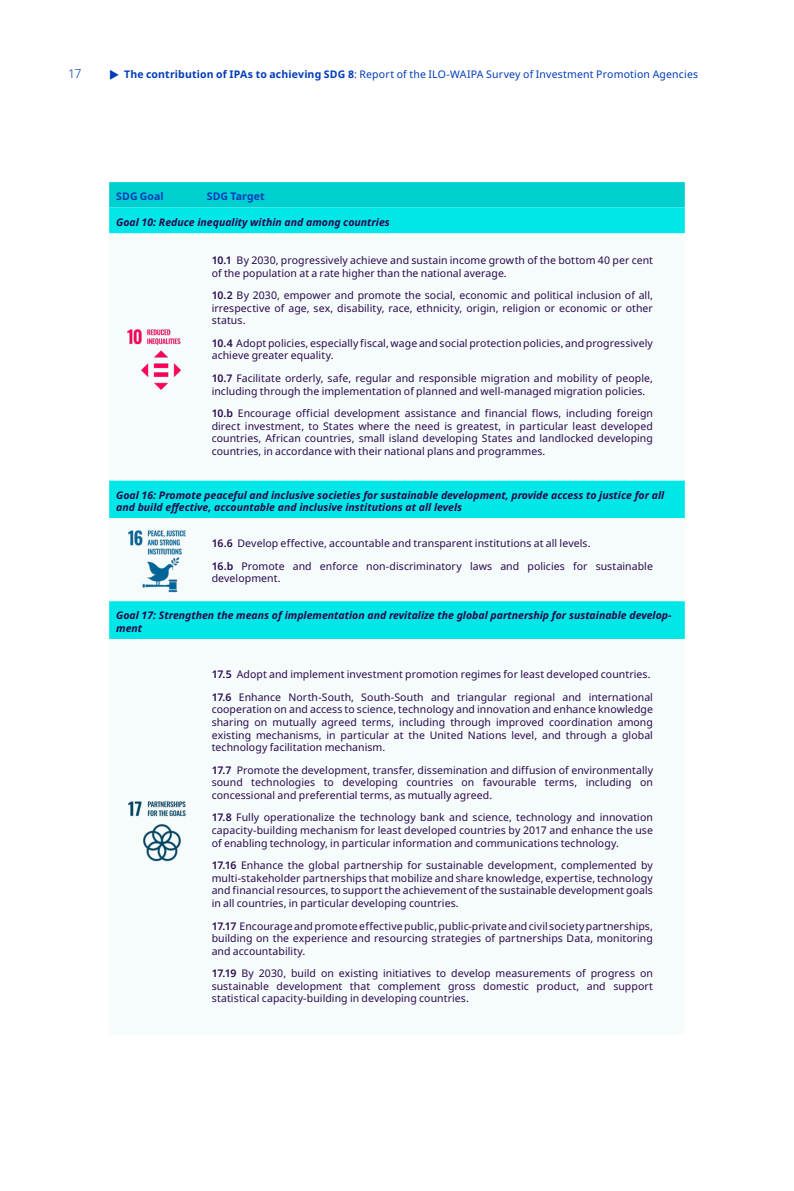
<style>
.page{position:relative;width:794px;height:1191px;background:#fff}
.page>*{position:absolute;margin:0;border:0;box-sizing:border-box;transform-origin:0 0}
.t1{font:300 12.25px "Noto Sans";color:#003bbc}
.t2{font:10.5px/12.6px "Noto Sans";letter-spacing:.005em;color:#28084b;text-align:justify}
.t3{font:italic 700 10.5px/12.6px "Noto Sans";color:#28084b}
.t4{font:10.5px "Noto Sans";letter-spacing:.015em;color:#003bbc}
.t5{font:700 10.5px "Noto Sans";letter-spacing:.01em;color:#003bbc}
.s1{font-weight:700}
.s2{font-weight:600}
</style>
<div class="page">
<div style="left:109px;top:182px;width:576px;height:25px;background:#00cfcf"></div>
<div style="left:109px;top:207px;width:576px;height:432px;background:#00e7e8"></div>
<div style="left:109px;top:233px;width:576px;height:247px;background:#f6fbfc"></div>
<div style="left:109px;top:518px;width:576px;height:83px;background:#f6fbfc"></div>
<img style="left:124px;top:323px;width:74px;height:75px">
<img style="left:124px;top:524px;width:74px;height:75px">
<img style="left:128px;top:799px;width:59px;height:63px">
<p class="t1" style="left:68px;top:65px;width:15px">17</p>
<p class="t4" style="left:124px;top:66px;width:575px"><span class="s1">The contribution of IPAs to achieving SDG 8</span>: Report of the ILO-WAIPA Survey of Investment Promotion Agencies</p>
<p class="t5" style="left:116px;top:189px;width:49px">SDG Goal</p>
<p class="t5" style="left:207px;top:189px;width:59px">SDG Target</p>
<p class="t3" style="left:116px;top:216px;width:275px">Goal 10: Reduce inequality within and among countries</p>
<p class="t2" style="left:212px;top:254px;width:443px"><span class="s2">10.1</span> By 2030, progressively achieve and sustain income growth of the bottom 40 per cent of the population at a rate higher than the national average.</p>
<p class="t2" style="left:212px;top:289px;width:443px"><span class="s2">10.2</span> By 2030, empower and promote the social, economic and political inclusion of all, irrespective of age, sex, disability, race, ethnicity, origin, religion or economic or other status.</p>
<p class="t2" style="left:212px;top:337px;width:443px"><span class="s2">10.4</span> Adopt policies, especially fiscal, wage and social protection policies, and progressively achieve greater equality.</p>
<p class="t2" style="left:212px;top:372px;width:443px"><span class="s2">10.7</span> Facilitate orderly, safe, regular and responsible migration and mobility of people, including through the implementation of planned and well-managed migration policies.</p>
<p class="t2" style="left:212px;top:407px;width:443px"><span class="s2">10.b</span> Encourage official development assistance and financial flows, including foreign direct investment, to States where the need is greatest, in particular least developed countries, African countries, small island developing States and landlocked developing countries, in accordance with their national plans and programmes.</p>
<p class="t3" style="left:116px;top:489px;width:550px">Goal 16: Promote peaceful and inclusive societies for sustainable development, provide access to justice for all and build effective, accountable and inclusive institutions at all levels</p>
<p class="t2" style="left:212px;top:532px;width:443px;line-height:22.6px"><span class="s2">16.6</span> Develop effective, accountable and transparent institutions at all levels.<br><span class="s2">16.b</span> Promote and enforce non-discriminatory laws and policies for sustainable</p>
<p class="t2" style="left:212px;top:572px;width:70px">development.</p>
<p class="t3" style="left:116px;top:609px;width:557px">Goal 17: Strengthen the means of implementation and revitalize the global partnership for sustainable develop&shy;ment</p>
<p class="t2" style="left:212px;top:663px;width:443px;line-height:22.6px"><span class="s2">17.5</span> Adopt and implement investment promotion regimes for least developed countries.<br><span class="s2">17.6</span> Enhance North-South, South-South and triangular regional and international</p>
<p class="t2" style="left:212px;top:703px;width:443px">cooperation on and access to science, technology and innovation and enhance knowledge sharing on mutually agreed terms, including through improved coordination among existing mechanisms, in particular at the United Nations level, and through a global technology facilitation mechanism.</p>
<p class="t2" style="left:212px;top:764px;width:443px"><span class="s2">17.7</span> Promote the development, transfer, dissemination and diffusion of environmentally sound technologies to developing countries on favourable terms, including on concessional and preferential terms, as mutually agreed.</p>
<p class="t2" style="left:212px;top:811px;width:443px"><span class="s2">17.8</span> Fully operationalize the technology bank and science, technology and innovation capacity-building mechanism for least developed countries by 2017 and enhance the use of enabling technology, in particular information and communications technology.</p>
<p class="t2" style="left:212px;top:859px;width:443px"><span class="s2">17.16</span> Enhance the global partnership for sustainable development, complemented by multi-stakeholder partnerships that mobilize and share knowledge, expertise, technology and financial resources, to support the achievement of the sustainable development goals in all countries, in particular developing countries.</p>
<p class="t2" style="left:212px;top:919px;width:443px"><span class="s2">17.17</span> Encourage and promote effective public, public-private and civil society partnerships, building on the experience and resourcing strategies of partnerships Data, monitoring and accountability.</p>
<p class="t2" style="left:212px;top:967px;width:443px"><span class="s2">17.19</span> By 2030, build on existing initiatives to develop measurements of progress on sustainable development that complement gross domestic product, and support statistical capacity-building in developing countries.</p>
</div>
